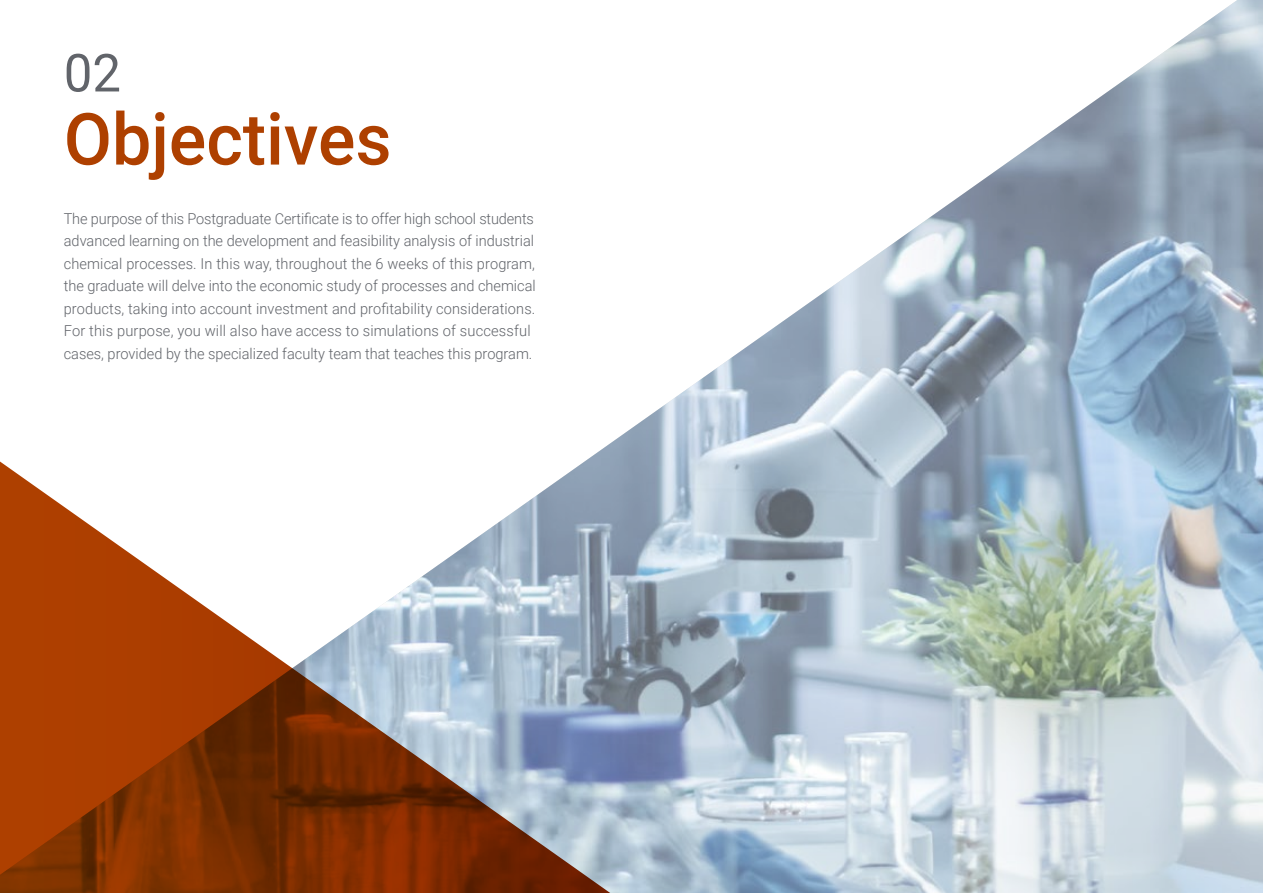
<style>
.page{position:relative;width:1263px;height:893px;background:#fff}
.page>*{position:absolute;margin:0;border:0;box-sizing:border-box;transform-origin:0 0}
.t1{font:500 72px "Roboto";color:#ae4000}
.t2{font:52.5px "Roboto";color:#61646a}
.t3{font:300 15px/22.5px "Roboto";color:#61646a}
</style>
<div class="page">
<img style="left:607px;top:0;width:656px;height:893px">
<svg style="left:0;top:446px;width:640px;height:447px"></svg>
<h2 class="t2" style="left:64px;top:36px;width:59px">02</h2>
<h1 class="t1" style="left:64px;top:89px;width:329px">Objectives</h1>
<p class="t3" style="left:64px;top:207px;width:473px">The purpose of this Postgraduate Certificate is to offer high school students advanced learning on the development and feasibility analysis of industrial chemical processes. In this way, throughout the 6 weeks of this program, the graduate will delve into the economic study of processes and chemical products, taking into account investment and profitability considerations.<br>For this purpose, you will also have access to simulations of successful cases, provided by the specialized faculty team that teaches this program.</p>
</div>
